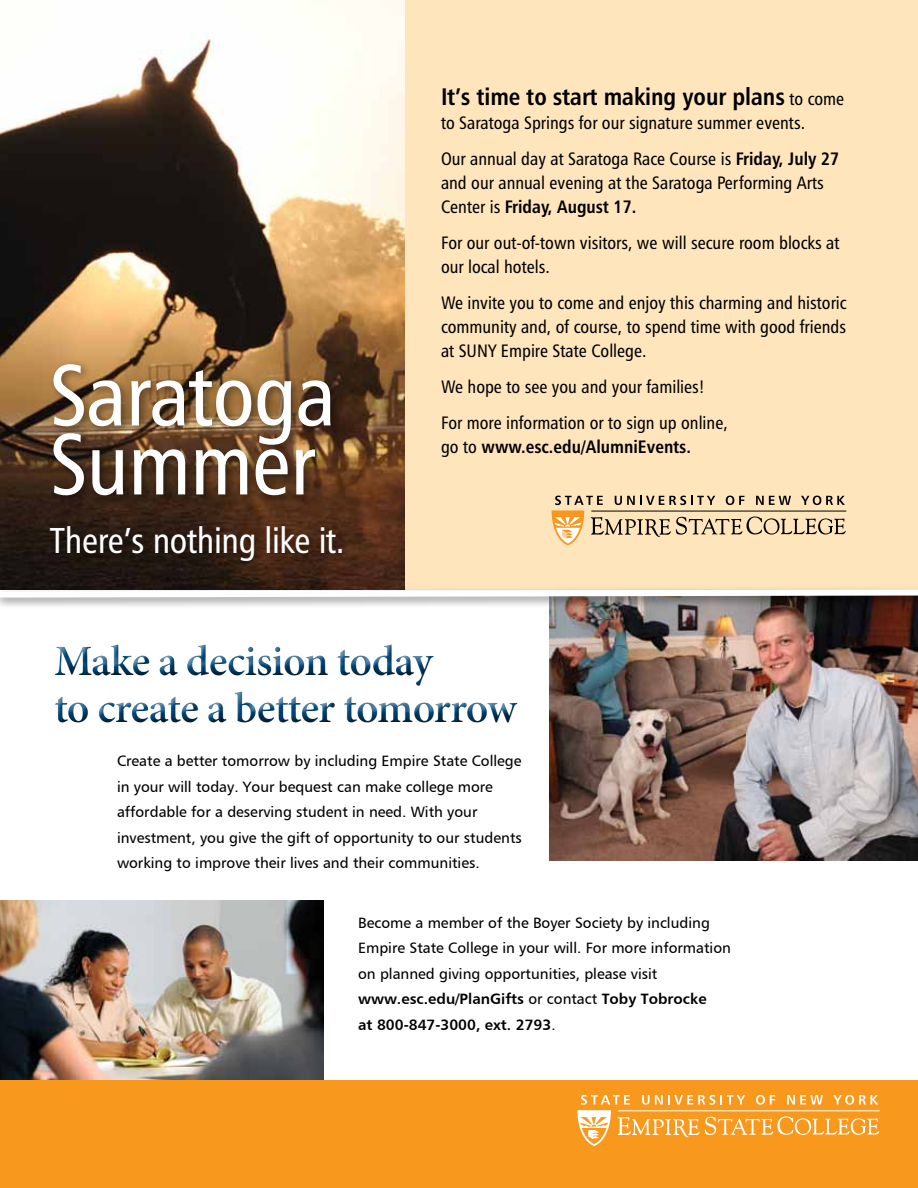
<style>
.page{position:relative;width:918px;height:1188px;background:#fff}
.page>*{position:absolute;margin:0;border:0;box-sizing:border-box;transform-origin:0 0}
.t1{font:87px/69px "Humanist 777 BT Roman Condensed B";letter-spacing:-.01em;color:#fff}
.t2{font:600 43.5px/46.5px "Minion Pro";letter-spacing:-.025em;color:#004575}
.t3{font:36px "Humanist 777 BT Roman Condensed B";letter-spacing:-.01em;color:#fff}
.t4{font:24px "Humanist 777 BT Bold Condensed B";color:#000}
.t5{font:18px/24px "Humanist 777 BT Roman Condensed B";color:#000}
.t6{font:18px "Humanist 777 BT Bold Condensed B";color:#000}
.t7{font:15px/25.5px "Humanist 777 BT Roman B";color:#000}
.t8{font:15px/25.5px "Humanist 777 BT Bold B";color:#000}
.s1{font-family:"Humanist 777 BT Roman Condensed B";font-size:18px}
.s2{font-family:"Humanist 777 BT Bold Condensed B"}
.s3{font-family:"Humanist 777 BT Roman Condensed B"}
.s4{font-family:"Humanist 777 BT Roman B"}
</style>
<div class="page">
<img style="left:549px;top:610px;width:369px;height:251px">
<div style="left:405px;top:0;width:513px;height:590px;background:#ffe5bc"></div>
<div style="left:46px;top:637px;width:482px;height:96px;background:#000;opacity:.75"></div>
<hr style="left:0;top:796px;width:1px;height:392px;background:#f8991d">
<img style="left:0;top:0;width:405px;height:586px">
<div style="left:46px;top:359px;width:307px;height:213px;background:#000;opacity:.45"></div>
<svg style="left:551px;top:496px;width:295px;height:49px"></svg>
<div style="left:0;top:1080px;width:918px;height:108px;background:#f8991d"></div>
<hr style="left:618px;top:1111px;width:262px;height:1px;background:#fff">
<svg style="left:577px;top:1095px;width:302px;height:51px"></svg>
<img style="left:0;top:900px;width:324px;height:180px">
<div style="left:0;top:586px;width:918px;height:24px;background:#000;opacity:.45"></div>
<svg style="left:0;top:586px;width:918px;height:15px"></svg>
<h1 class="t1" style="left:50px;top:359px;width:288px">Saratoga<br>Summer</h1>
<h3 class="t3" style="left:50px;top:518px;width:297px">There’s nothing like it.</h3>
<h3 class="t4" style="left:441px;top:81px;width:405px">It’s time to start making your plans <span class="s1">to come</span></h3>
<p class="t5" style="left:441px;top:104px;width:400px;line-height:36px">to Saratoga Springs for our signature summer events.<br>Our annual day at Saratoga Race Course is <span class="s2">Friday, July 27</span></p>
<p class="t5" style="left:441px;top:170px;width:384px">and our annual evening at the Saratoga Performing Arts</p>
<p class="t6" style="left:441px;top:195px;width:197px"><span class="s3">Center is</span> Friday, August 17.</p>
<p class="t5" style="left:441px;top:230px;width:400px">For our out-of-town visitors, we will secure room blocks at our local hotels.</p>
<p class="t5" style="left:441px;top:290px;width:407px;text-align:justify">We invite you to come and enjoy this charming and historic community and, of course, to spend time with good friends at SUNY Empire State College.</p>
<p class="t5" style="left:441px;top:368px;width:288px;line-height:36px">We hope to see you and your families!<br>For more information or to sign up online,</p>
<p class="t6" style="left:441px;top:435px;width:252px"><span class="s3">go to</span> www.esc.edu/AlumniEvents.</p>
<h2 class="t2" style="left:54px;top:638px;width:465px">Make a decision today<br>to create a better tomorrow</h2>
<p class="t7" style="left:117px;top:748px;width:406px">Create a better tomorrow by including Empire State College in your will today. Your bequest can make college more affordable for a deserving student in need. With your investment, you give the gift of opportunity to our students working to improve their lives and their communities.</p>
<p class="t7" style="left:358px;top:909px;width:374px">Become a member of the Boyer Society by including<br>Empire State College in your will. For more information on planned giving opportunities, please visit</p>
<p class="t8" style="left:358px;top:986px;width:350px">www.esc.edu/PlanGifts <span class="s4">or contact</span> Toby Tobrocke at 800-847-3000, ext. 2793<span class="s4">.</span></p>
</div>
